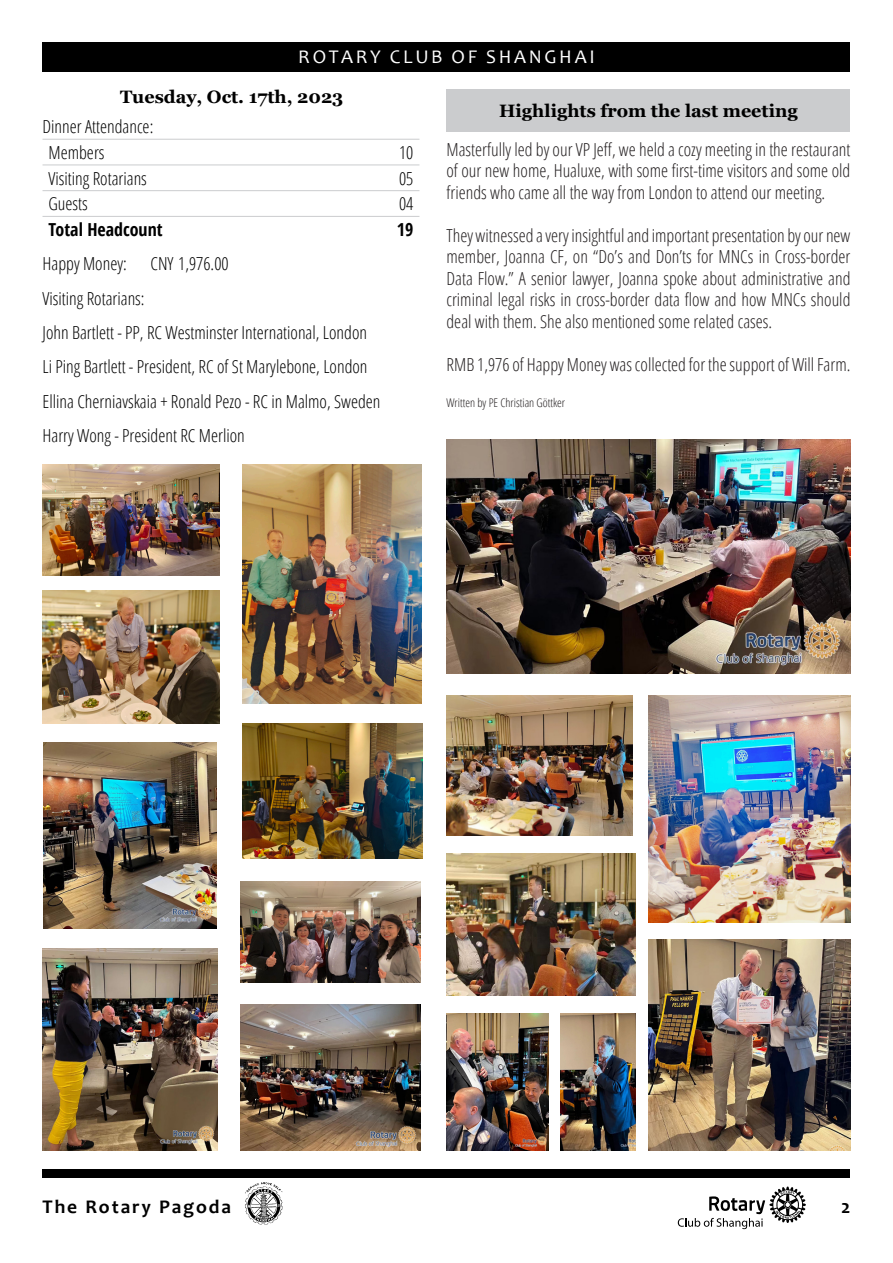
<style>
.page{position:relative;width:893px;height:1263px;background:#fff}
.page>*{position:absolute;margin:0;border:0;box-sizing:border-box;transform-origin:0 0}
.t1{font:19.5px "Candara";letter-spacing:.14em;color:#fff}
.t2{font:700 19.5px "Candara";letter-spacing:.1em;color:#000}
.t3{font:300 18px/21.5px "Open Sans Condensed";color:#231f20;text-align:justify}
.t4{font:300 18px "Open Sans Condensed";color:#000}
.Georgia_black_12{font:700 18px "Georgia";color:#000}
.t5{font:700 18px "Open Sans Condensed";color:#000}
.t6{font:300 12px "Open Sans Condensed";color:#231f20}
</style>
<div class="page">
<div style="left:43px;top:43px;width:807px;height:29px;background:#000"></div>
<div style="left:43px;top:1169px;width:807px;height:9px;background:#000"></div>
<svg style="left:245px;top:1182px;width:38px;height:43px"></svg>
<svg style="left:678px;top:1186px;width:128px;height:43px"></svg>
<svg style="left:43px;top:165px;width:376px;height:1px"></svg>
<hr style="left:43px;top:139px;width:188px;height:1px;background:#cbccce">
<hr style="left:231px;top:139px;width:188px;height:1px;background:#cbccce">
<hr style="left:43px;top:164px;width:188px;height:1px;background:#cbccce">
<hr style="left:231px;top:164px;width:188px;height:1px;background:#cbccce">
<hr style="left:43px;top:190px;width:188px;height:1px;background:#cbccce">
<hr style="left:231px;top:190px;width:188px;height:1px;background:#cbccce">
<hr style="left:43px;top:216px;width:188px;height:1px;background:#cbccce">
<hr style="left:231px;top:216px;width:188px;height:1px;background:#cbccce">
<div style="left:446px;top:89px;width:404px;height:43px;background:#cbccce"></div>
<img style="left:43px;top:464px;width:176px;height:112px">
<img style="left:242px;top:464px;width:180px;height:239px">
<img style="left:43px;top:591px;width:176px;height:132px">
<img style="left:649px;top:696px;width:201px;height:226px">
<img style="left:446px;top:696px;width:187px;height:139px">
<img style="left:446px;top:853px;width:189px;height:142px">
<img style="left:242px;top:723px;width:180px;height:135px">
<img style="left:649px;top:940px;width:201px;height:210px">
<img style="left:446px;top:1014px;width:103px;height:136px">
<img style="left:560px;top:1013px;width:75px;height:137px">
<img style="left:43px;top:948px;width:174px;height:202px">
<img style="left:446px;top:439px;width:404px;height:234px">
<img style="left:240px;top:1004px;width:181px;height:146px">
<img style="left:43px;top:742px;width:174px;height:187px">
<img style="left:240px;top:881px;width:181px;height:102px">
<p class="t1" style="left:298px;top:44px;width:298px">ROTARY CLUB OF SHANGHAI</p>
<p class="Georgia_black_12" style="left:120px;top:85px;width:225px">Tuesday, Oct. 17th, 2023</p>
<p class="t4" style="left:43px;top:114px;width:112px">Dinner Attendance:</p>
<p class="t4" style="left:49px;top:140px;width:58px">Members</p>
<p class="t4" style="left:399px;top:140px;width:16px">10</p>
<p class="t4" style="left:49px;top:166px;width:100px">Visiting Rotarians</p>
<p class="t4" style="left:399px;top:166px;width:16px">05</p>
<p class="t4" style="left:49px;top:192px;width:41px">Guests</p>
<p class="t4" style="left:399px;top:192px;width:16px">04</p>
<p class="t5" style="left:49px;top:217px;width:116px">Total Headcount</p>
<p class="t5" style="left:397px;top:217px;width:18px">19</p>
<p class="t4" style="left:43px;top:252px;width:86px">Happy Money:</p>
<p class="t4" style="left:151px;top:252px;width:80px">CNY 1,976.00</p>
<p class="t4" style="left:43px;top:286px;width:104px">Visiting Rotarians:</p>
<p class="t4" style="left:43px;top:320px;width:326px">John Bartlett - PP, RC Westminster International, London</p>
<p class="t4" style="left:43px;top:354px;width:327px">Li Ping Bartlett - President, RC of St Marylebone, London</p>
<p class="t4" style="left:43px;top:389px;width:340px">Ellina Cherniavskaia + Ronald Pezo - RC in Malmo, Sweden</p>
<p class="t4" style="left:43px;top:423px;width:204px">Harry Wong - President RC Merlion</p>
<p class="Georgia_black_12" style="left:499px;top:100px;width:300px">Highlights from the last meeting</p>
<p class="t3" style="left:446px;top:138px;width:405px">Masterfully led by our VP Jeff, we held a cozy meeting in the restaurant of our new home, Hualuxe, with some first-time visitors and some old friends who came all the way from London to attend our meeting.</p>
<p class="t3" style="left:446px;top:224px;width:405px">They witnessed a very insightful and important presentation by our new member, Joanna CF, on “Do’s and Don’ts for MNCs in Cross-border Data Flow.” A senior lawyer, Joanna spoke about administrative and criminal legal risks in cross-border data flow and how MNCs should deal with them. She also mentioned some related cases.</p>
<p class="t3" style="left:446px;top:353px;width:405px">RMB 1,976 of Happy Money was collected for the support of Will Farm.</p>
<p class="t6" style="left:446px;top:394px;width:120px">Written by PE Christian Göttker</p>
<p class="t2" style="left:43px;top:1194px;width:190px">The Rotary Pagoda</p>
<p class="t2" style="left:841px;top:1194px;width:11px">2</p>
</div>
